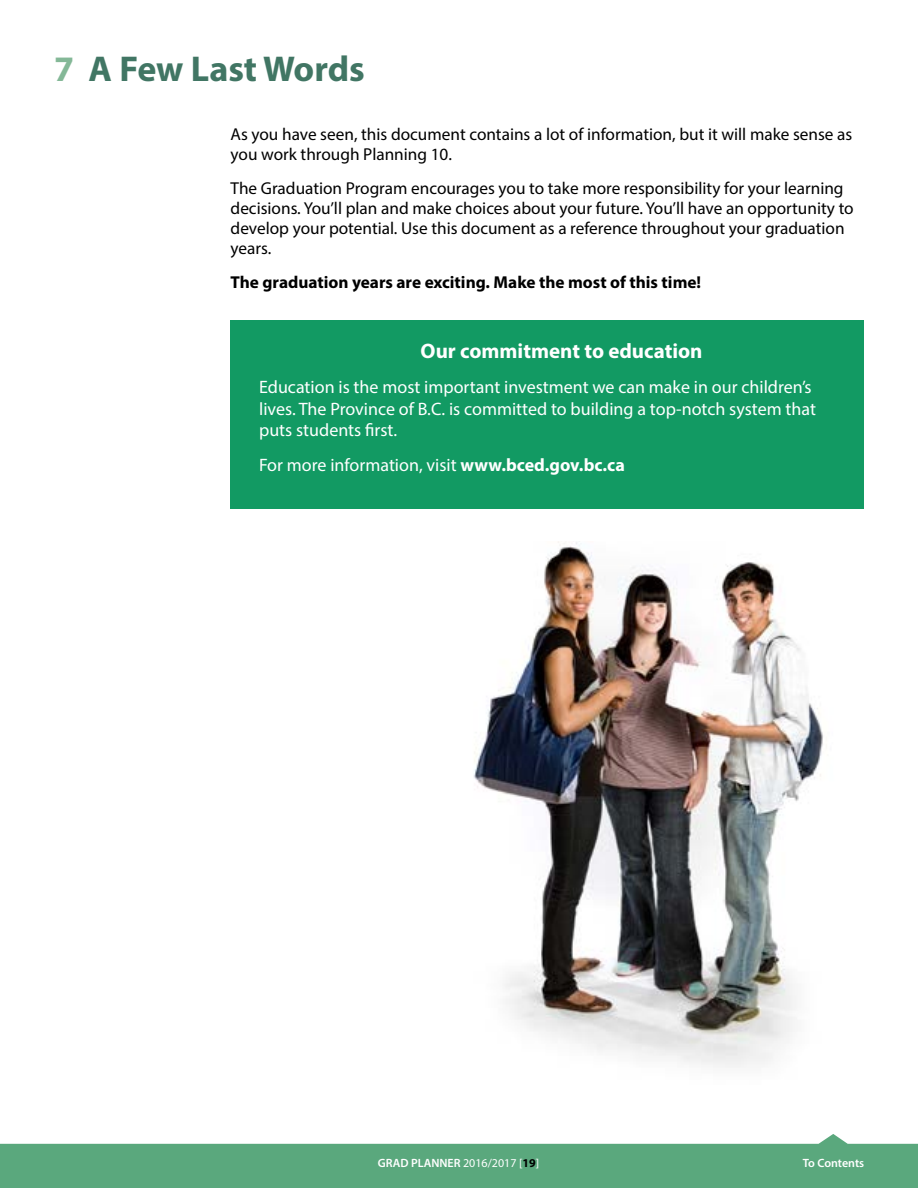
<style>
.page{position:relative;width:918px;height:1188px;background:#fff}
.page>*{position:absolute;margin:0;border:0;box-sizing:border-box;transform-origin:0 0}
.t1{font:700 36px "Myriad Pro";color:#417664}
.t2{font:700 21px "Myriad Pro";color:#fff}
.t3{font:18px/21.6px "Myriad Pro";color:#fff}
.t4{font:17.25px/20.1px "Myriad Pro";color:#000}
.t5{font:700 17.25px "Myriad Pro";color:#000}
.t6{font:600 12px "Myriad Pro";color:#fff}
.s1{color:#84b897}
.s2{font-weight:700}
.s3{font-weight:400}
.s4{font-weight:700;color:#000}
</style>
<div class="page">
<div style="left:230px;top:320px;width:634px;height:189px;background:#129a63"></div>
<svg style="left:0;top:1134px;width:918px;height:54px;fill:#5aa87d"></svg>
<img style="left:473px;top:542px;width:350px;height:526px">
<h1 class="t1" style="left:54px;top:45px;width:312px"><span class="s1">7</span> A Few Last Words</h1>
<p class="t4" style="left:231px;top:124px;width:623px">As you have seen, this document contains a lot of information, but it will make sense as you work through Planning 10.</p>
<p class="t4" style="left:231px;top:178px;width:625px">The Graduation Program encourages you to take more responsibility for your learning decisions. You’ll plan and make choices about your future. You’ll have an opportunity to develop your potential. Use this document as a reference throughout your graduation years.</p>
<p class="t5" style="left:231px;top:271px;width:472px">The graduation years are exciting. Make the most of this time!</p>
<p class="t2" style="left:421px;top:337px;width:284px">Our commitment to education</p>
<p class="t3" style="left:259px;top:376px;width:559px">Education is the most important investment we can make in our children’s lives. The Province of B.C. is committed to building a top-notch system that puts students first.</p>
<p class="t3" style="left:259px;top:454px;width:367px">For more information, visit <span class="s2">www.bced.gov.bc.ca</span></p>
<p class="t6" style="left:378px;top:1156px;width:163px">GRAD PLANNER <span class="s3">2016/2017 [</span><span class="s4">19</span><span class="s3">]</span></p>
<p class="t6" style="left:803px;top:1156px;width:63px">To Contents</p>
</div>
